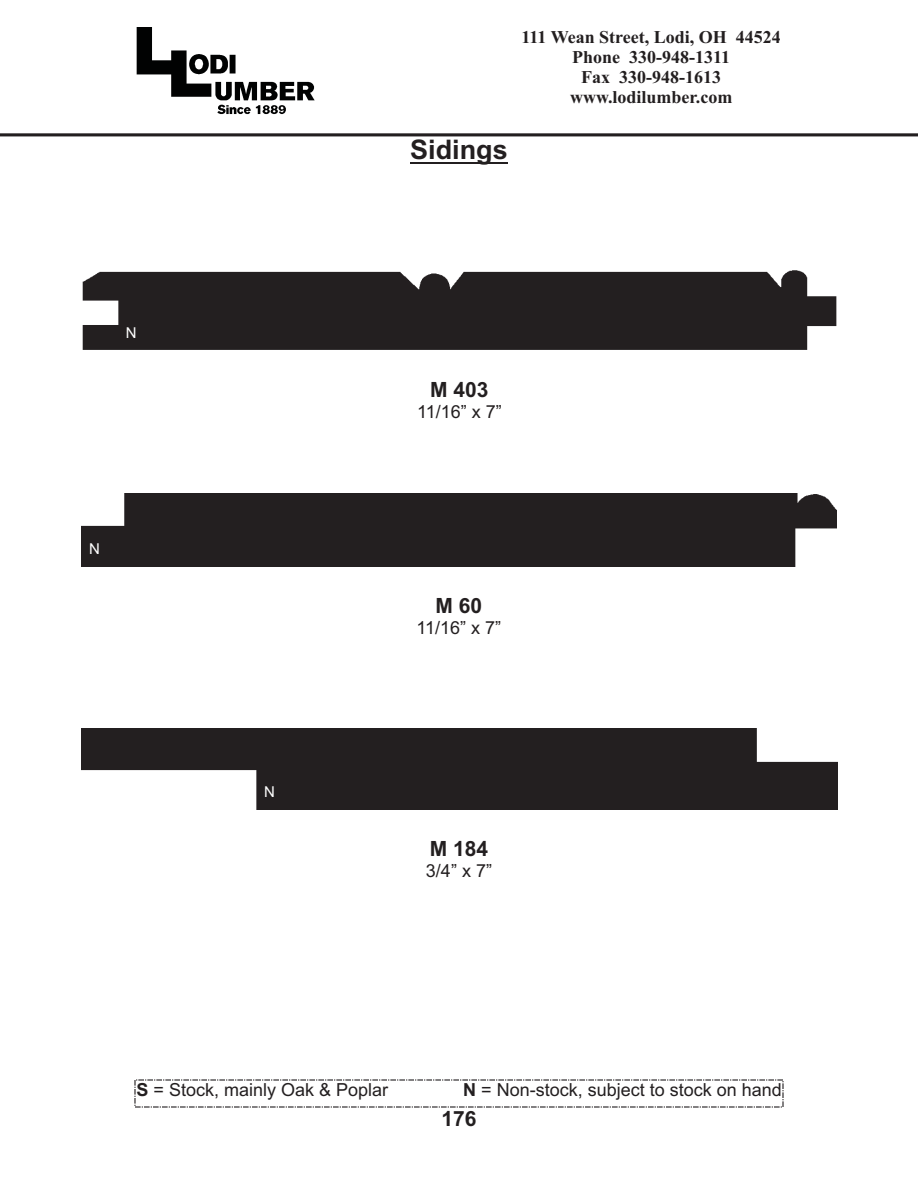
<style>
.page{position:relative;width:918px;height:1188px;background:#fff}
.page>*{position:absolute;margin:0;border:0;box-sizing:border-box;transform-origin:0 0}
.t1{font:700 27px "Arial";color:#231f20}
.t2{font:700 21px "Arial";color:#231f20}
.t3{font:18px "Arial";color:#231f20}
.t4{font:700 18px/20px "Times New Roman";color:#231f20;text-align:center}
.t5{font:15px "Arial";color:#fff}
.s1{font-weight:700}
</style>
<div class="page">
<img style="left:136px;top:27px;width:179px;height:88px">
<img style="left:0;top:133px;width:918px;height:4px">
<hr style="left:410px;top:162px;width:98px;height:1px;background:#231f20">
<svg style="left:134px;top:1079px;width:650px;height:29px"></svg>
<div style="left:82px;top:494px;width:754px;height:73px;background:#231f20"></div>
<img style="left:82px;top:270px;width:755px;height:80px">
<img style="left:81px;top:729px;width:756px;height:81px">
<p class="t5" style="left:126px;top:327px;width:12px">N</p>
<p class="t5" style="left:89px;top:543px;width:12px">N</p>
<p class="t5" style="left:264px;top:786px;width:12px">N</p>
<h1 class="t1" style="left:410px;top:140px;width:99px">Sidings</h1>
<p class="t4" style="left:522px;top:29px;width:261px">111 Wean Street, Lodi, OH 44524<br>Phone 330-948-1311<br>Fax 330-948-1613 www.lodilumber.com</p>
<p class="t2" style="left:430px;top:382px;width:60px">M 403</p>
<p class="t3" style="left:417px;top:405px;width:86px">11/16” x 7”</p>
<p class="t2" style="left:436px;top:598px;width:48px">M 60</p>
<p class="t3" style="left:417px;top:621px;width:86px">11/16” x 7”</p>
<p class="t2" style="left:430px;top:841px;width:60px">M 184</p>
<p class="t3" style="left:426px;top:864px;width:68px">3/4” x 7”</p>
<p class="t3" style="left:137px;top:1083px;width:253px"><span class="s1">S</span> = Stock, mainly Oak &amp; Poplar</p>
<p class="t3" style="left:463px;top:1083px;width:320px"><span class="s1">N</span> = Non-stock, subject to stock on hand</p>
<p class="t2" style="left:441px;top:1111px;width:37px">176</p>
</div>
